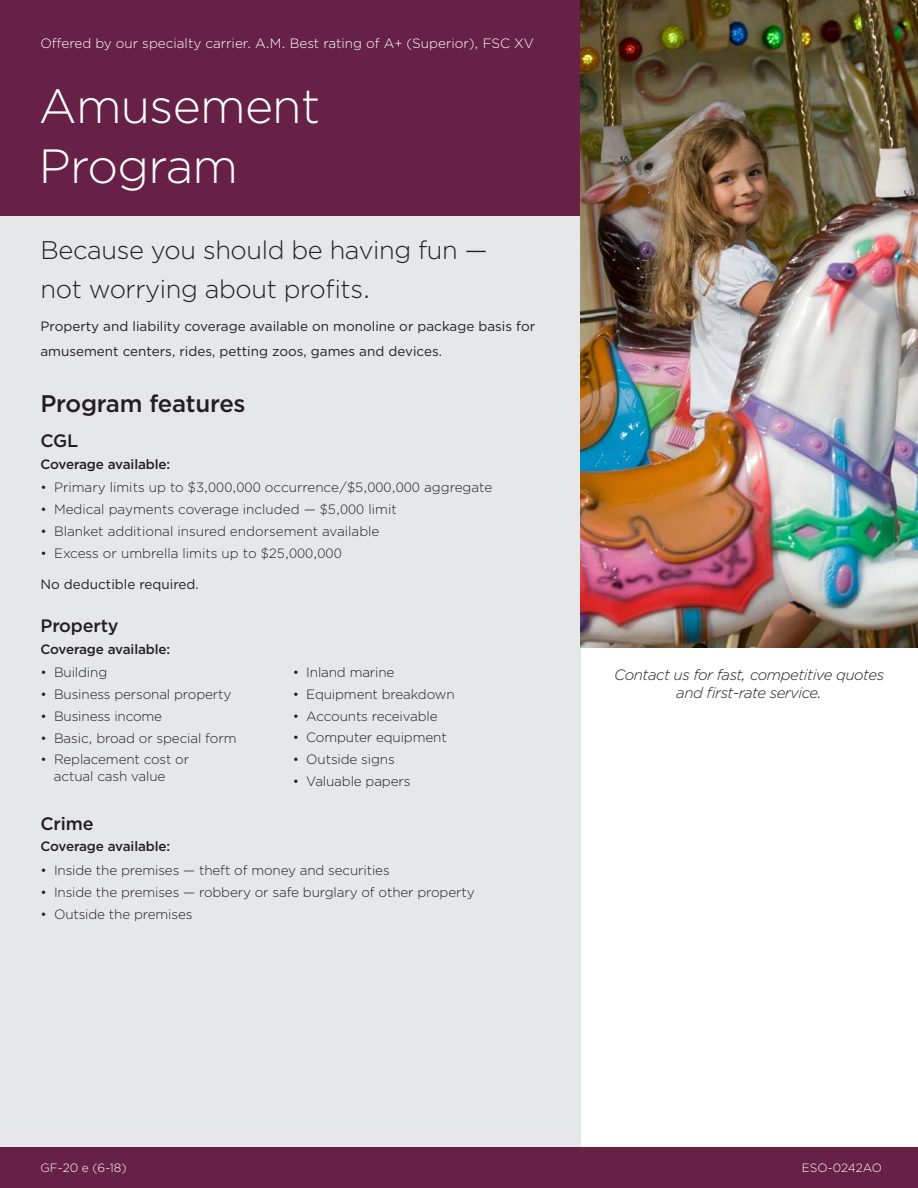
<style>
.page{position:relative;width:918px;height:1188px;background:#fff}
.page>*{position:absolute;margin:0;border:0;box-sizing:border-box;transform-origin:0 0}
.Program_Title{font:300 48px "Gotham";letter-spacing:-.015em;color:#fff}
.Tagline{font:300 25.5px/39px "Gotham";letter-spacing:-.015em;color:#231f20}
.Subhead_1{font:500 24px "Gotham";letter-spacing:-.01em;color:#231f20}
.Subhead_2{font:500 18px "Gotham";letter-spacing:-.01em;color:#231f20}
.Contact_us{font:italic 300 15px/18px "Gotham";letter-spacing:-.03em;color:#231f20;text-align:center}
.Bulleted_List{font:300 13.5px/16.5px "Gotham";letter-spacing:-.01em;color:#231f20}
.Intro_Blurb_Text{font:13.5px/25.5px "Gotham";color:#231f20}
.Offered_by{font:300 13.5px "Gotham";color:#fff}
.Subhead_3{font:500 13.5px "Gotham";letter-spacing:-.01em;color:#231f20}
.Body_copy{font:13.5px "Gotham";color:#231f20}
.t1{font:300 12px "Gotham";color:#fff}
</style>
<div class="page">
<div style="left:0;top:216px;width:580px;height:932px;background:#e6e7e9"></div>
<div style="left:0;top:0;width:580px;height:216px;background:#672146"></div>
<div style="left:0;top:1148px;width:918px;height:40px;background:#672146"></div>
<img style="left:580px;top:0;width:338px;height:648px">
<p class="Offered_by" style="left:40px;top:34px;width:495px">Offered by our specialty carrier. A.M. Best rating of A+ (Superior), FSC XV</p>
<p class="Program_Title" style="left:39px;top:76px;width:283px">Amusement</p>
<p class="Program_Title" style="left:39px;top:136px;width:201px">Program</p>
<p class="Tagline" style="left:40px;top:230px;width:449px">Because you should be having fun — not worrying about profits.</p>
<p class="Intro_Blurb_Text" style="left:40px;top:313px;width:496px">Property and liability coverage available on monoline or package basis for amusement centers, rides, petting zoos, games and devices.</p>
<p class="Subhead_1" style="left:40px;top:388px;width:207px">Program features</p>
<p class="Subhead_2" style="left:40px;top:429px;width:39px">CGL</p>
<p class="Subhead_3" style="left:40px;top:455px;width:131px">Coverage available:</p>
<p class="Bulleted_List" style="left:40px;top:479px;width:453px">• Primary limits up to $3,000,000 occurrence/$5,000,000 aggregate</p>
<p class="Bulleted_List" style="left:40px;top:500px;width:358px">• Medical payments coverage included — $5,000 limit</p>
<p class="Bulleted_List" style="left:40px;top:522px;width:341px">• Blanket additional insured endorsement available</p>
<p class="Bulleted_List" style="left:40px;top:544px;width:303px">• Excess or umbrella limits up to $25,000,000</p>
<p class="Body_copy" style="left:40px;top:575px;width:160px">No deductible required.</p>
<p class="Subhead_2" style="left:40px;top:614px;width:80px">Property</p>
<p class="Subhead_3" style="left:40px;top:640px;width:131px">Coverage available:</p>
<p class="Bulleted_List" style="left:40px;top:664px;width:68px">• Building</p>
<p class="Bulleted_List" style="left:40px;top:685px;width:192px">• Business personal property</p>
<p class="Bulleted_List" style="left:40px;top:707px;width:123px">• Business income</p>
<p class="Bulleted_List" style="left:40px;top:729px;width:198px">• Basic, broad or special form</p>
<p class="Bulleted_List" style="left:54px;top:751px;width:137px;text-indent:-13px">• Replacement cost or actual cash value</p>
<p class="Subhead_2" style="left:40px;top:812px;width:55px">Crime</p>
<p class="Subhead_3" style="left:40px;top:838px;width:131px">Coverage available:</p>
<p class="Bulleted_List" style="left:40px;top:861px;width:351px">• Inside the premises — theft of money and securities</p>
<p class="Bulleted_List" style="left:40px;top:883px;width:436px">• Inside the premises — robbery or safe burglary of other property</p>
<p class="Bulleted_List" style="left:40px;top:905px;width:153px">• Outside the premises</p>
<p class="Bulleted_List" style="left:293px;top:663px;width:103px">• Inland marine</p>
<p class="Bulleted_List" style="left:293px;top:685px;width:163px">• Equipment breakdown</p>
<p class="Bulleted_List" style="left:293px;top:707px;width:146px">• Accounts receivable</p>
<p class="Bulleted_List" style="left:293px;top:729px;width:155px">• Computer equipment</p>
<p class="Bulleted_List" style="left:293px;top:751px;width:103px">• Outside signs</p>
<p class="Bulleted_List" style="left:293px;top:773px;width:119px">• Valuable papers</p>
<p class="Contact_us" style="left:614px;top:665px;width:271px">Contact us for fast, competitive quotes and first-rate service.</p>
<p class="t1" style="left:40px;top:1160px;width:88px">GF-20 e (6-18)</p>
<p class="t1" style="left:802px;top:1160px;width:82px">ESO-0242AO</p>
</div>
